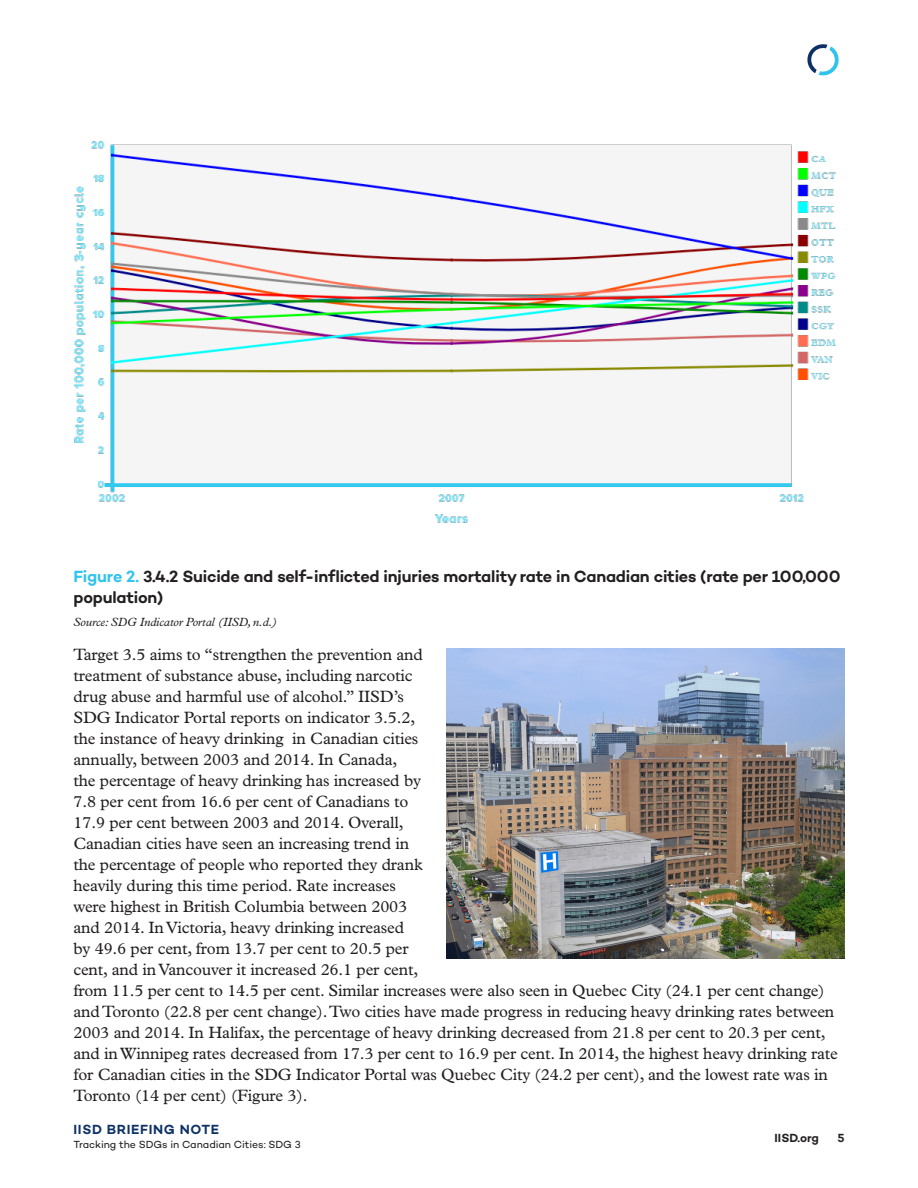
<style>
.page{position:relative;width:918px;height:1188px;background:#fff}
.page>*{position:absolute;margin:0;border:0;box-sizing:border-box;transform-origin:0 0}
.Body_copy{font:16.5px/21px "Plantin MT Pro";letter-spacing:-.01em;color:#231f20}
.figure-name{font:600 16.5px/21px "Campton";letter-spacing:-.015em;color:#231f20}
.t1{font:600 13.5px "Campton";letter-spacing:.05em;color:#0d3166}
.Source{font:italic 12px "Plantin MT Pro";letter-spacing:-.01em;color:#231f20}
.t2{font:600 12px "Campton";letter-spacing:-.005em;color:#231f20}
.t3{font:10.5px "Campton";letter-spacing:-.005em;color:#231f20}
.s1{color:#2fc3ed}
</style>
<div class="page">
<svg style="left:807px;top:44px;width:32px;height:32px"></svg>
<img style="left:74px;top:141px;width:763px;height:382px">
<img style="left:446px;top:649px;width:398px;height:309px">
<p class="figure-name" style="left:74px;top:565px;width:769px"><span class="s1">Figure 2.</span> 3.4.2 Suicide and self-inflicted injuries mortality rate in Canadian cities (rate per 100,000 population)</p>
<p class="Source" style="left:74px;top:615px;width:206px">Source: SDG Indicator Portal (IISD, n.d.)</p>
<p class="Body_copy" style="left:74px;top:645px;width:766px">Target 3.5 aims to “strengthen the prevention and<br>treatment of substance abuse, including narcotic<br>drug abuse and harmful use of alcohol.” IISD’s<br>SDG Indicator Portal reports on indicator 3.5.2,<br>the instance of heavy drinking in Canadian cities<br>annually, between 2003 and 2014. In Canada,<br>the percentage of heavy drinking has increased by<br>7.8 per cent from 16.6 per cent of Canadians to<br>17.9 per cent between 2003 and 2014. Overall,<br>Canadian cities have seen an increasing trend in<br>the percentage of people who reported they drank<br>heavily during this time period. Rate increases<br>were highest in British Columbia between 2003<br>and 2014. In Victoria, heavy drinking increased<br>by 49.6 per cent, from 13.7 per cent to 20.5 per<br>cent, and in Vancouver it increased 26.1 per cent,<br>from 11.5 per cent to 14.5 per cent. Similar increases were also seen in Quebec City (24.1 per cent change) and Toronto (22.8 per cent change). Two cities have made progress in reducing heavy drinking rates between 2003 and 2014. In Halifax, the percentage of heavy drinking decreased from 21.8 per cent to 20.3 per cent, and in Winnipeg rates decreased from 17.3 per cent to 16.9 per cent. In 2014, the highest heavy drinking rate for Canadian cities in the SDG Indicator Portal was Quebec City (24.2 per cent), and the lowest rate was in Toronto (14 per cent) (Figure 3).</p>
<p class="t1" style="left:74px;top:1121px;width:147px">IISD BRIEFING NOTE</p>
<p class="t3" style="left:74px;top:1137px;width:229px">Tracking the SDGs in Canadian Cities: SDG 3</p>
<p class="t2" style="left:775px;top:1130px;width:46px">IISD.org</p>
<p class="t2" style="left:837px;top:1130px;width:9px">5</p>
</div>
